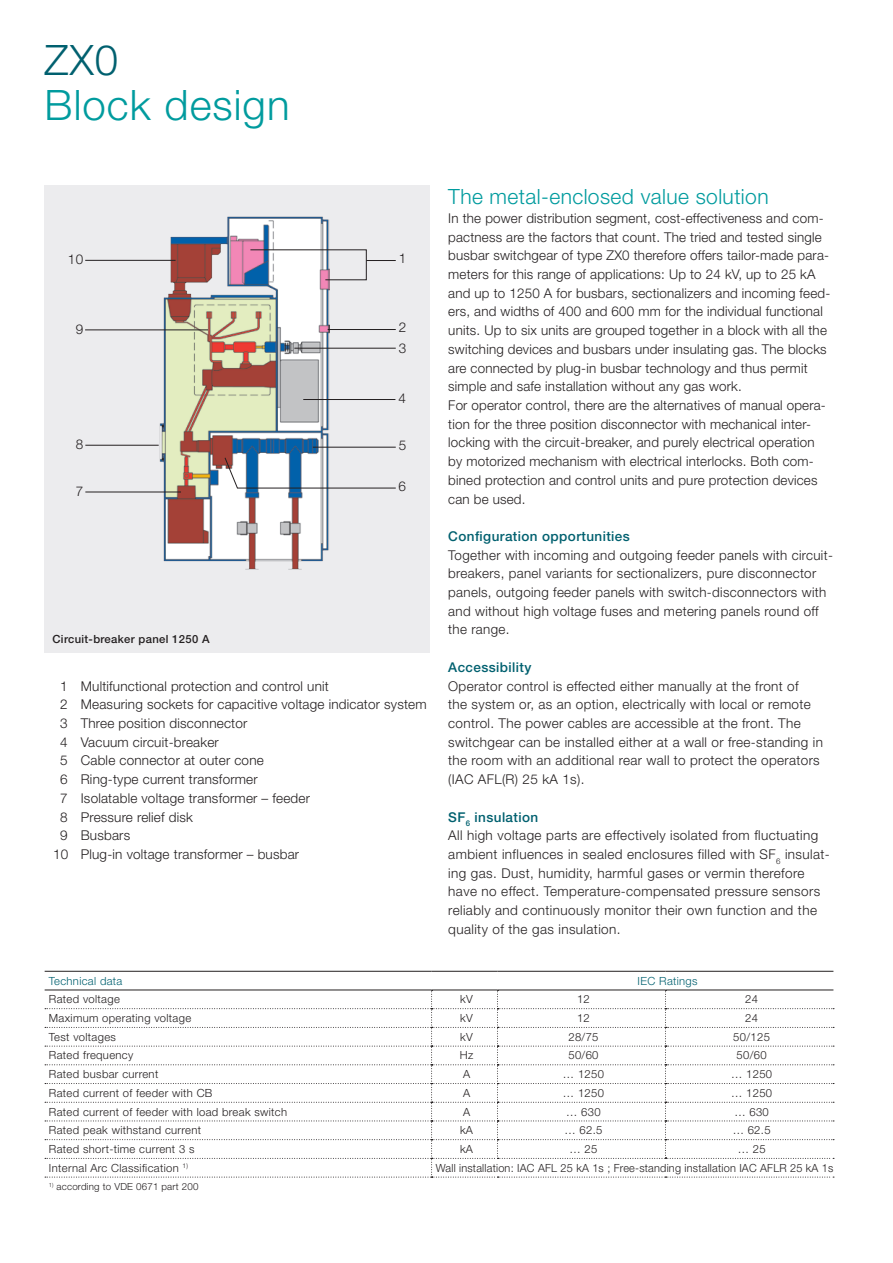
<style>
.page{position:relative;width:893px;height:1263px;background:#fff}
.page>*{position:absolute;margin:0;border:0;box-sizing:border-box;transform-origin:0 0}
.t1{font:300 42px "Helvetica Neue LT Std";letter-spacing:.025em;color:#009b9e}
.t2{font:300 42px "Helvetica Neue LT Std";color:#00606f}
.t3{font:300 21px "Helvetica Neue LT Std";letter-spacing:.02em;color:#009b9e}
.t4{font:300 13.5px/18.8px "Helvetica Neue LT Std";letter-spacing:.015em;color:#231f20}
.t5{font:500 13.5px "Helvetica Neue LT Std";letter-spacing:.03em;color:#00606f}
.t6{font:300 11.25px "Helvetica Neue LT Std";letter-spacing:.03em;color:#231f20}
.t7{font:500 11.25px "Helvetica Neue LT Std";letter-spacing:.03em;color:#231f20}
.t8{font:300 11.25px "Helvetica Neue LT Std";letter-spacing:.03em;color:#00606f}
.t9{font:300 9.75px "Helvetica Neue LT Std";letter-spacing:.02em;color:#231f20}
.s1{font-weight:500;color:#00606f}
</style>
<div class="page">
<div style="left:45px;top:185px;width:385px;height:468px;background:#ececee"></div>
<img style="left:153px;top:216px;width:176px;height:354px">
<hr style="left:85px;top:330px;width:123px;height:1px;background:#231f20">
<hr style="left:85px;top:445px;width:74px;height:1px;background:#231f20">
<hr style="left:85px;top:492px;width:96px;height:1px;background:#231f20">
<hr style="left:85px;top:260px;width:91px;height:1px;background:#231f20">
<hr style="left:366px;top:260px;width:30px;height:1px;background:#231f20">
<svg style="left:250px;top:249px;width:117px;height:31px"></svg>
<hr style="left:328px;top:329px;width:68px;height:1px;background:#231f20">
<hr style="left:294px;top:348px;width:102px;height:1px;background:#231f20">
<hr style="left:303px;top:399px;width:92px;height:1px;background:#231f20">
<hr style="left:313px;top:447px;width:83px;height:1px;background:#231f20">
<svg style="left:225px;top:457px;width:171px;height:31px"></svg>
<hr style="left:45px;top:971px;width:387px;height:1px;background:#231f20">
<hr style="left:432px;top:971px;width:65px;height:1px;background:#231f20">
<hr style="left:497px;top:971px;width:168px;height:1px;background:#231f20">
<hr style="left:665px;top:971px;width:168px;height:1px;background:#231f20">
<svg style="left:45px;top:990px;width:789px;height:188px"></svg>
<h1 class="t2" style="left:45px;top:34px;width:75px">ZX0</h1>
<h1 class="t1" style="left:45px;top:79px;width:246px">Block design</h1>
<p class="t4" style="left:68px;top:250px;width:17px">10</p>
<p class="t4" style="left:399px;top:249px;width:9px">1</p>
<p class="t4" style="left:76px;top:319px;width:9px">9</p>
<p class="t4" style="left:76px;top:435px;width:9px">8</p>
<p class="t4" style="left:76px;top:481px;width:9px">7</p>
<p class="t7" style="left:53px;top:632px;width:159px">Circuit-breaker panel 1250 A</p>
<p class="t4" style="left:399px;top:317px;width:9px;line-height:20.9px">2<br>3</p>
<p class="t4" style="left:399px;top:389px;width:9px">4</p>
<p class="t4" style="left:399px;top:435px;width:9px">5</p>
<p class="t4" style="left:399px;top:477px;width:9px">6</p>
<p class="t4" style="left:60px;top:676px;width:270px">1 Multifunctional protection and control unit</p>
<p class="t4" style="left:60px;top:695px;width:368px">2 Measuring sockets for capacitive voltage indicator system</p>
<p class="t4" style="left:60px;top:713px;width:189px">3 Three position disconnector</p>
<p class="t4" style="left:60px;top:732px;width:160px">4 Vacuum circuit-breaker</p>
<p class="t4" style="left:60px;top:751px;width:205px">5 Cable connector at outer cone</p>
<p class="t4" style="left:60px;top:770px;width:199px">6 Ring-type current transformer</p>
<p class="t4" style="left:60px;top:788px;width:251px">7 Isolatable voltage transformer – feeder</p>
<p class="t4" style="left:60px;top:807px;width:134px">8 Pressure relief disk</p>
<p class="t4" style="left:60px;top:826px;width:71px">9 Busbars</p>
<p class="t4" style="left:53px;top:844px;width:248px">10 Plug-in voltage transformer – busbar</p>
<h2 class="t3" style="left:448px;top:184px;width:322px">The metal-enclosed value solution</h2>
<p class="t4" style="left:448px;top:208px;width:384px">In the power distribution segment, cost-effectiveness and com&shy;pactness are the factors that count. The tried and tested single busbar switchgear of type ZX0 therefore offers tailor-made para&shy;meters for this range of applications: Up to 24 kV, up to 25 kA and up to 1250 A for busbars, sectionalizers and incoming feed&shy;ers, and widths of 400 and 600 mm for the individual functional units. Up to six units are grouped together in a block with all the switching devices and busbars under insulating gas. The blocks are connected by plug-in busbar technology and thus permit simple and safe installation without any gas work.<br>For operator control, there are the alternatives of manual opera&shy;tion for the three position disconnector with mechanical inter&shy;locking with the circuit-breaker, and purely electrical operation by motorized mechanism with electrical interlocks. Both com&shy;bined protection and control units and pure protection devices can be used.</p>
<p class="t5" style="left:448px;top:528px;width:183px">Configuration opportunities</p>
<p class="t4" style="left:448px;top:545px;width:386px">Together with incoming and outgoing feeder panels with circuit&shy;breakers, panel variants for sectionalizers, pure disconnector panels, outgoing feeder panels with switch-disconnectors with and without high voltage fuses and metering panels round off the range.</p>
<p class="t5" style="left:448px;top:659px;width:85px">Accessibility</p>
<p class="t4" style="left:448px;top:676px;width:376px">Operator control is effected either manually at the front of<br>the system or, as an option, electrically with local or remote control. The power cables are accessible at the front. The switchgear can be installed either at a wall or free-standing in the room with an additional rear wall to protect the operators (IAC AFL(R) 25 kA 1s).</p>
<p class="t4" style="left:448px;top:807px;width:383px"><span class="s1">SF</span><sub>6</sub> <span class="s1">insulation<br></span>All high voltage parts are effectively isolated from fluctuating ambient influences in sealed enclosures filled with SF<sub>6</sub> insulat&shy;ing gas. Dust, humidity, harmful gases or vermin therefore have no effect. Temperature-compensated pressure sensors reliably and continuously monitor their own function and the quality of the gas insulation.</p>
<p class="t8" style="left:49px;top:974px;width:75px">Technical data</p>
<p class="t8" style="left:638px;top:974px;width:62px">IEC Ratings</p>
<p class="t6" style="left:49px;top:992px;width:72px">Rated voltage</p>
<p class="t6" style="left:460px;top:992px;width:14px">kV</p>
<p class="t6" style="left:577px;top:992px;width:14px">12</p>
<p class="t6" style="left:745px;top:992px;width:14px">24</p>
<p class="t6" style="left:49px;top:1011px;width:144px">Maximum operating voltage</p>
<p class="t6" style="left:460px;top:1011px;width:14px">kV</p>
<p class="t6" style="left:577px;top:1011px;width:14px">12</p>
<p class="t6" style="left:745px;top:1011px;width:14px">24</p>
<p class="t6" style="left:49px;top:1030px;width:68px">Test voltages</p>
<p class="t6" style="left:460px;top:1030px;width:14px">kV</p>
<p class="t6" style="left:568px;top:1030px;width:32px">28/75</p>
<p class="t6" style="left:733px;top:1030px;width:38px">50/125</p>
<p class="t6" style="left:49px;top:1048px;width:86px">Rated frequency</p>
<p class="t6" style="left:460px;top:1048px;width:15px">Hz</p>
<p class="t6" style="left:568px;top:1048px;width:32px">50/60</p>
<p class="t6" style="left:737px;top:1048px;width:32px">50/60</p>
<p class="t6" style="left:49px;top:1067px;width:111px">Rated busbar current</p>
<p class="t6" style="left:463px;top:1067px;width:9px">A</p>
<p class="t6" style="left:563px;top:1067px;width:43px">… 1250</p>
<p class="t6" style="left:731px;top:1067px;width:43px">… 1250</p>
<p class="t6" style="left:49px;top:1086px;width:165px">Rated current of feeder with CB</p>
<p class="t6" style="left:463px;top:1086px;width:9px">A</p>
<p class="t6" style="left:563px;top:1086px;width:43px">… 1250</p>
<p class="t6" style="left:731px;top:1086px;width:43px">… 1250</p>
<p class="t6" style="left:49px;top:1105px;width:240px">Rated current of feeder with load break switch</p>
<p class="t6" style="left:463px;top:1105px;width:9px">A</p>
<p class="t6" style="left:566px;top:1105px;width:36px">… 630</p>
<p class="t6" style="left:734px;top:1105px;width:36px">… 630</p>
<p class="t6" style="left:49px;top:1123px;width:154px">Rated peak withstand current</p>
<p class="t6" style="left:460px;top:1123px;width:15px">kA</p>
<p class="t6" style="left:564px;top:1123px;width:39px">… 62.5</p>
<p class="t6" style="left:733px;top:1123px;width:39px">… 62.5</p>
<p class="t6" style="left:49px;top:1142px;width:147px">Rated short-time current 3 s</p>
<p class="t6" style="left:460px;top:1142px;width:15px">kA</p>
<p class="t6" style="left:569px;top:1142px;width:29px">… 25</p>
<p class="t6" style="left:738px;top:1142px;width:29px">… 25</p>
<p class="t6" style="left:49px;top:1161px;width:141px">Internal Arc Classification <sup>1)</sup></p>
<p class="t6" style="left:436px;top:1161px;width:399px">Wall installation: IAC AFL 25 kA 1s ; Free-standing installation IAC AFLR 25 kA 1s</p>
<p class="t9" style="left:49px;top:1181px;width:151px"><sup>1)</sup> according to VDE 0671 part 200</p>
</div>
